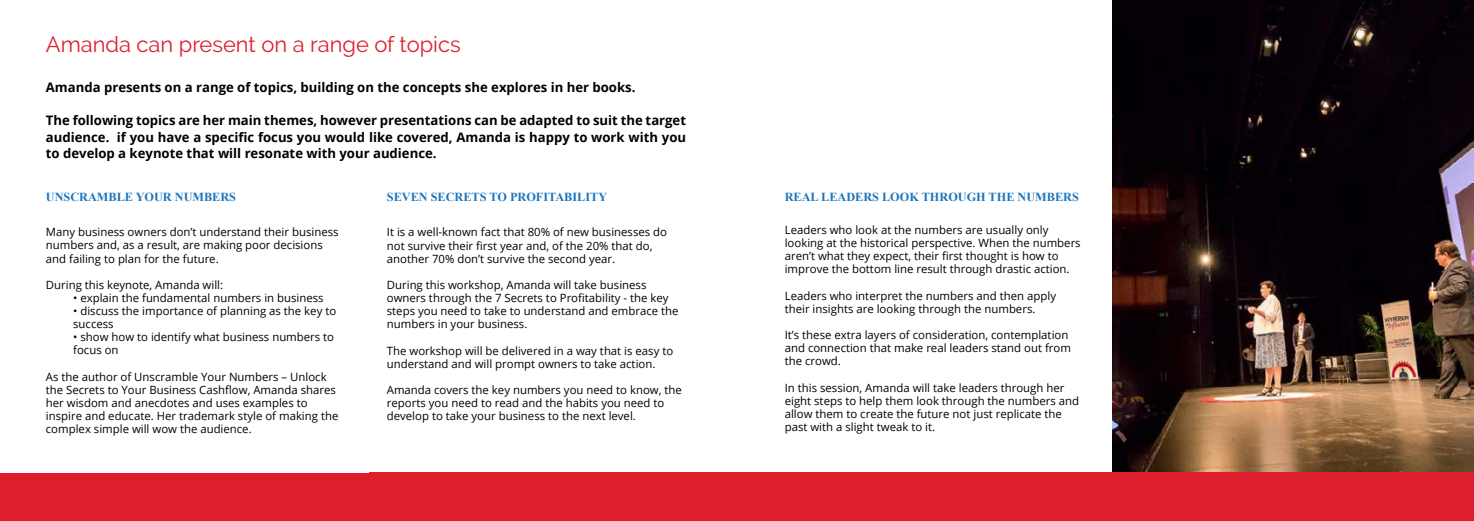
<style>
.page{position:relative;width:1474px;height:521px;background:#fff}
.page>*{position:absolute;margin:0;border:0;box-sizing:border-box;transform-origin:0 0}
.t1{font:21.88px "Raleway";color:#de1e2d}
.t2{font:700 13.12px/16.6px "Open Sans";color:#000;text-align:justify}
.t3{font:700 12.25px "Times New Roman";color:#1b75bc}
.t4{font:11.38px/13.1px "Open Sans";color:#000}
</style>
<div class="page">
<img style="left:1111px;top:1px;width:362px;height:472px">
<div style="left:0;top:473px;width:1473px;height:48px;background:#de1e2d"></div>
<h1 class="t1" style="left:46px;top:32px;width:416px">Amanda can present on a range of topics</h1>
<p class="t2" style="left:46px;top:78px;width:591px">Amanda presents on a range of topics, building on the concepts she explores in her books.</p>
<p class="t2" style="left:46px;top:112px;width:641px">The following topics are her main themes, however presentations can be adapted to suit the target audience. if you have a specific focus you would like covered, Amanda is happy to work with you to develop a keynote that will resonate with your audience.</p>
<p class="t3" style="left:46px;top:188px;width:192px">UNSCRAMBLE YOUR NUMBERS</p>
<p class="t4" style="left:46px;top:225px;width:294px">Many business owners don’t understand their business numbers and, as a result, are making poor decisions and failing to plan for the future.</p>
<p class="t4" style="left:46px;top:278px;width:179px">During this keynote, Amanda will:</p>
<p class="t4" style="left:73px;top:291px;width:252px">• explain the fundamental numbers in business</p>
<p class="t4" style="left:73px;top:304px;width:264px">• discuss the importance of planning as the key to success</p>
<p class="t4" style="left:73px;top:330px;width:262px">• show how to identify what business numbers to focus on</p>
<p class="t4" style="left:46px;top:370px;width:294px">As the author of Unscramble Your Numbers – Unlock the Secrets to Your Business Cashflow, Amanda shares her wisdom and anecdotes and uses examples to inspire and educate. Her trademark style of making the complex simple will wow the audience.</p>
<p class="t3" style="left:387px;top:188px;width:222px">SEVEN SECRETS TO PROFITABILITY</p>
<p class="t4" style="left:387px;top:225px;width:282px">It is a well-known fact that 80% of new businesses do not survive their first year and, of the 20% that do, another 70% don’t survive the second year.</p>
<p class="t4" style="left:387px;top:278px;width:293px">During this workshop, Amanda will take business owners through the 7 Secrets to Profitability - the key steps you need to take to understand and embrace the numbers in your business.</p>
<p class="t4" style="left:387px;top:344px;width:288px">The workshop will be delivered in a way that is easy to understand and will prompt owners to take action.</p>
<p class="t4" style="left:387px;top:383px;width:296px">Amanda covers the key numbers you need to know, the reports you need to read and the habits you need to develop to take your business to the next level.</p>
<p class="t3" style="left:784px;top:188px;width:295px">REAL LEADERS LOOK THROUGH THE NUMBERS</p>
<p class="t4" style="left:784px;top:223px;width:297px">Leaders who look at the numbers are usually only looking at the historical perspective. When the numbers aren’t what they expect, their first thought is how to improve the bottom line result through drastic action.</p>
<p class="t4" style="left:784px;top:289px;width:273px">Leaders who interpret the numbers and then apply their insights are looking through the numbers.</p>
<p class="t4" style="left:784px;top:328px;width:288px">It’s these extra layers of consideration, contemplation and connection that make real leaders stand out from the crowd.</p>
<p class="t4" style="left:784px;top:381px;width:296px">In this session, Amanda will take leaders through her eight steps to help them look through the numbers and allow them to create the future not just replicate the past with a slight tweak to it.</p>
</div>
